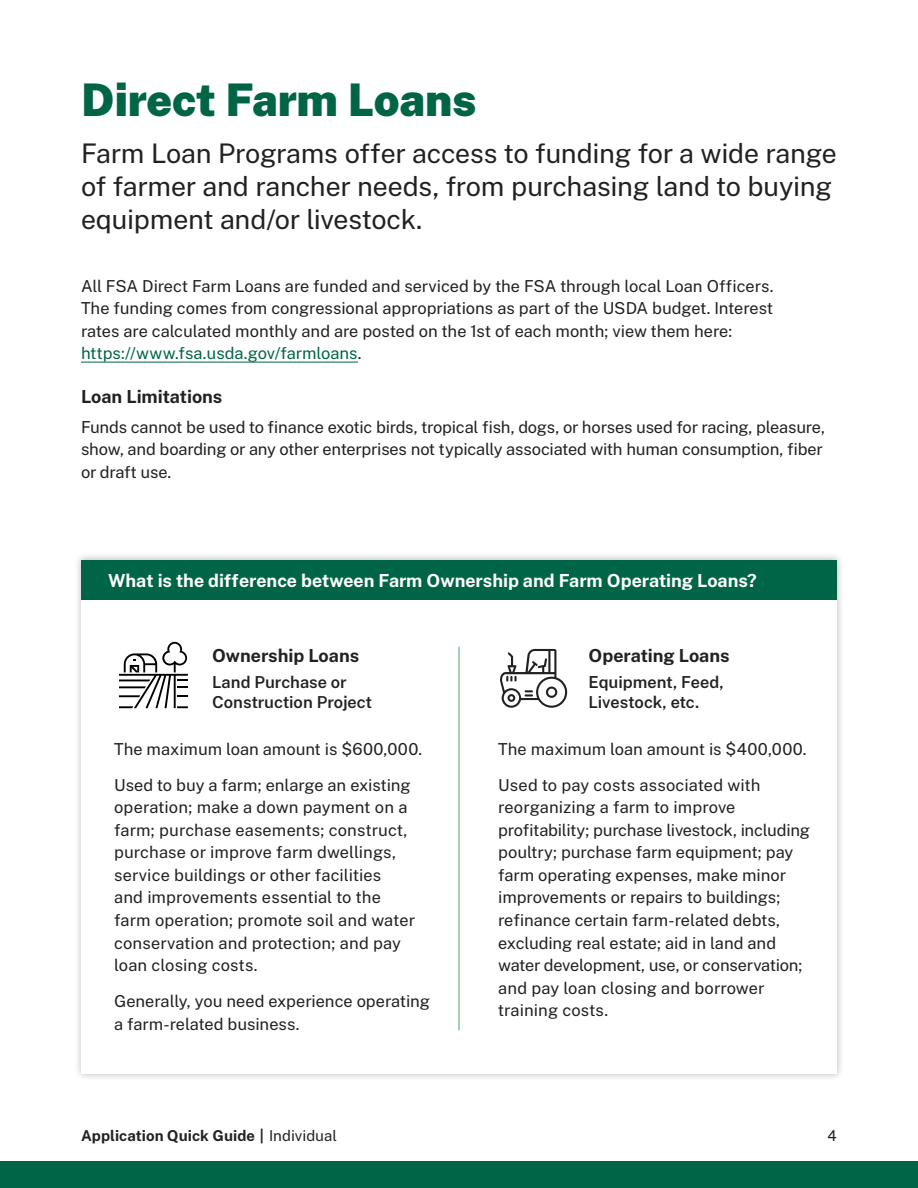
<style>
.page{position:relative;width:918px;height:1188px;background:#fff}
.page>*{position:absolute;margin:0;border:0;box-sizing:border-box;transform-origin:0 0}
.t1{font:900 45px "Public Sans";letter-spacing:-.005em;color:#006546}
.t2{font:27px/33px "Public Sans";letter-spacing:-.01em;color:#212121}
.t3{font:700 18px "Public Sans";color:#fff}
.t4{font:700 18px "Public Sans";letter-spacing:-.005em;color:#212121}
.t5{font:16.5px/22.5px "Public Sans";color:#231f20}
.t6{font:600 16.5px/19.8px "Public Sans";color:#212121}
.t7{font:700 15px "Public Sans";letter-spacing:.005em;color:#212121}
.t8{font:15px "Public Sans";color:#212121}
.s1{color:#006546}
.s2{font-weight:400}
</style>
<div class="page">
<div style="left:0;top:1161px;width:918px;height:27px;background:#006546"></div>
<hr style="left:81px;top:362px;width:277px;height:1px;background:#006546">
<div style="left:73px;top:552px;width:772px;height:529px;background:#231f20;opacity:.3"></div>
<div style="left:81px;top:560px;width:756px;height:513px;background:#fff"></div>
<div style="left:81px;top:560px;width:756px;height:40px;background:#006546"></div>
<hr style="left:459px;top:647px;width:1px;height:383px;background:#49a564">
<svg style="left:119px;top:642px;width:69px;height:66px"></svg>
<svg style="left:500px;top:649px;width:67px;height:59px"></svg>
<h2 class="t1" style="left:81px;top:72px;width:397px">Direct Farm Loans</h2>
<p class="t2" style="left:81px;top:136px;width:757px">Farm Loan Programs offer access to funding for a wide range of farmer and rancher needs, from purchasing land to buying equipment and/or livestock.</p>
<p class="t5" style="left:81px;top:274px;width:694px">All FSA Direct Farm Loans are funded and serviced by the FSA through local Loan Officers.<br>The funding comes from congressional appropriations as part of the USDA budget. Interest rates are calculated monthly and are posted on the 1st of each month; view them here: <span class="s1">https://www.fsa.usda.gov/farmloans</span>.</p>
<h3 class="t4" style="left:81px;top:386px;width:143px">Loan Limitations</h3>
<p class="t5" style="left:81px;top:415px;width:745px">Funds cannot be used to finance exotic birds, tropical fish, dogs, or horses used for racing, pleasure, show, and boarding or any other enterprises not typically associated with human consumption, fiber or draft use.</p>
<h3 class="t3" style="left:108px;top:569px;width:650px">What is the difference between Farm Ownership and Farm Operating Loans?</h3>
<h4 class="t4" style="left:212px;top:644px;width:149px">Ownership Loans</h4>
<h4 class="t6" style="left:212px;top:672px;width:162px">Land Purchase or<br>Construction Project</h4>
<p class="t5" style="left:114px;top:737px;width:310px">The maximum loan amount is $600,000.</p>
<p class="t5" style="left:114px;top:773px;width:302px">Used to buy a farm; enlarge an existing operation; make a down payment on a farm; purchase easements; construct, purchase or improve farm dwellings, service buildings or other facilities<br>and improvements essential to the farm operation; promote soil and water conservation and protection; and pay loan closing costs.</p>
<p class="t5" style="left:114px;top:990px;width:317px">Generally, you need experience operating a farm-related business.</p>
<h4 class="t4" style="left:589px;top:644px;width:143px">Operating Loans</h4>
<h4 class="t6" style="left:589px;top:672px;width:137px">Equipment, Feed,<br>Livestock, etc.</h4>
<p class="t5" style="left:498px;top:737px;width:310px">The maximum loan amount is $400,000.</p>
<p class="t5" style="left:498px;top:773px;width:313px">Used to pay costs associated with reorganizing a farm to improve profitability; purchase livestock, including poultry; purchase farm equipment; pay farm operating expenses, make minor improvements or repairs to buildings; refinance certain farm-related debts, excluding real estate; aid in land and water development, use, or conservation; and pay loan closing and borrower training costs.</p>
<p class="t7" style="left:81px;top:1127px;width:257px">Application Quick Guide | <span class="s2">Individual</span></p>
<p class="t8" style="left:828px;top:1127px;width:11px">4</p>
</div>
